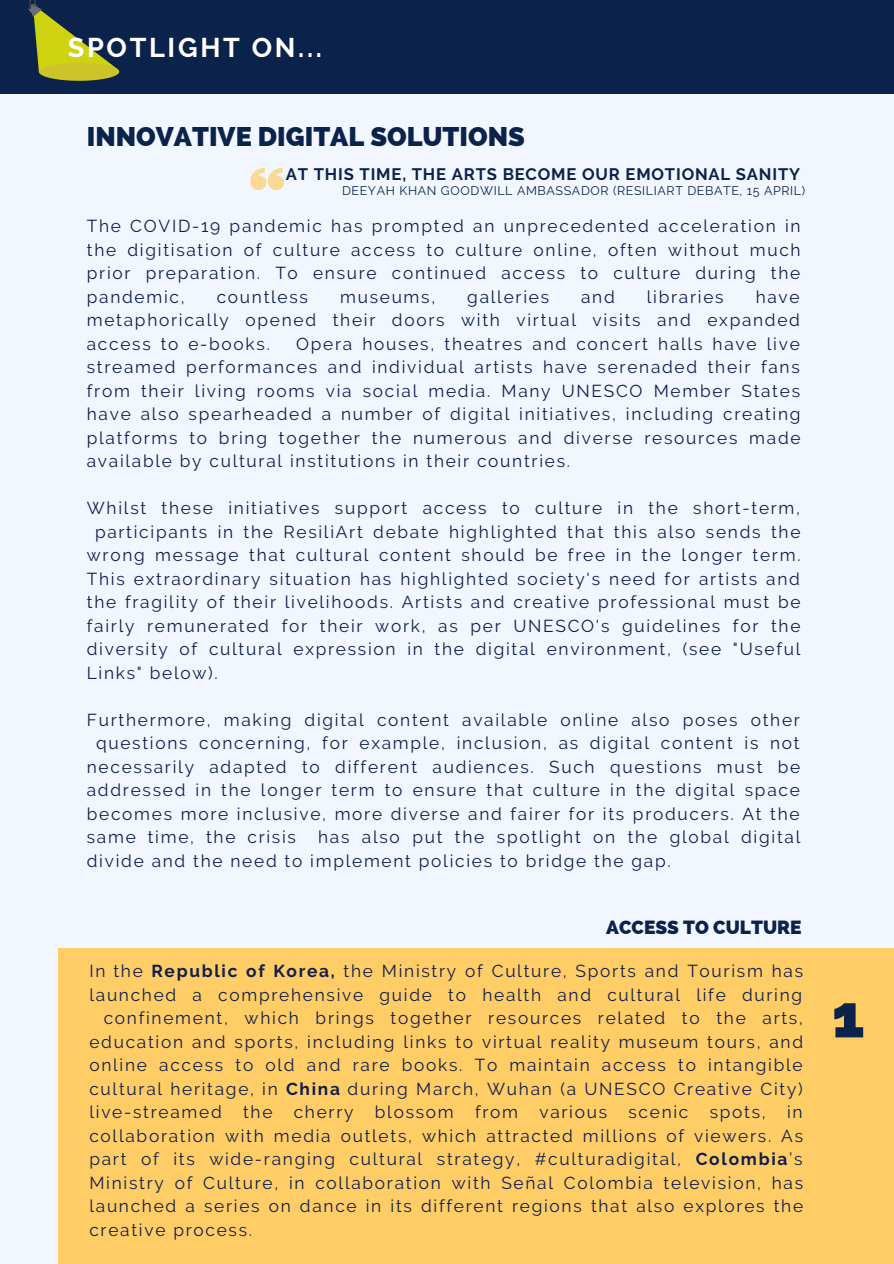
<style>
.page{position:relative;width:894px;height:1264px;background:#fff}
.page>*{position:absolute;margin:0;border:0;box-sizing:border-box;transform-origin:0 0}
.t1{font:800 59.85px "Raleway";color:#0b224b}
.t2{font:800 27px "Raleway";color:#0b224b}
.t3{font:700 27px "Raleway";letter-spacing:.1em;color:#fff}
.t4{font:800 19.05px "Raleway";color:#0b224b}
.t5{font:17.25px/23.5px "Raleway";letter-spacing:.1em;color:#101d4d;text-align:justify}
.t6{font:700 16.65px "Raleway";letter-spacing:.05em;color:#0b224b}
.t7{font:12.45px "Raleway";letter-spacing:.05em;color:#0b224b}
.s1{font-weight:700}
</style>
<div class="page">
<div style="left:0;top:0;width:893px;height:1263px;background:#f2f7ff"></div>
<div style="left:0;top:0;width:893px;height:93px;background:#0b224b"></div>
<div style="left:59px;top:948px;width:834px;height:315px;background:#fecd65"></div>
<svg style="left:28px;top:0;width:91px;height:81px"></svg>
<svg style="left:250px;top:167px;width:34px;height:23px"></svg>
<h2 class="t3" style="left:68px;top:31px;width:255px">SPOTLIGHT ON...</h2>
<h2 class="t2" style="left:87px;top:120px;width:439px">INNOVATIVE DIGITAL SOLUTIONS</h2>
<p class="t6" style="left:286px;top:164px;width:515px">AT THIS TIME, THE ARTS BECOME OUR EMOTIONAL SANITY</p>
<p class="t7" style="left:342px;top:183px;width:464px">DEEYAH KHAN GOODWILL AMBASSADOR (RESILIART DEBATE, 15 APRIL)</p>
<p class="t5" style="left:87px;top:214px;width:715px">The COVID-19 pandemic has prompted an unprecedented acceleration in the digitisation of culture access to culture online, often without much prior preparation. To ensure continued access to culture during the pandemic,</p>
<p class="t5" style="left:87px;top:285px;width:714px;text-indent:668px">have metaphorically opened their doors with virtual visits and expanded access to e-books.</p>
<p class="t5" style="left:217px;top:285px;width:93px">countless</p>
<p class="t5" style="left:340px;top:285px;width:97px">museums,</p>
<p class="t5" style="left:467px;top:285px;width:83px">galleries</p>
<p class="t5" style="left:581px;top:285px;width:35px">and</p>
<p class="t5" style="left:646px;top:285px;width:78px">libraries</p>
<p class="t5" style="left:87px;top:331px;width:715px;text-indent:209px">Opera houses, theatres and concert halls have live streamed performances and individual artists have serenaded their fans from their living rooms via social media. Many UNESCO Member States have also spearheaded a number of digital initiatives, including creating platforms to bring together the numerous and diverse resources made available by cultural institutions in their countries.</p>
<p class="t5" style="left:87px;top:496px;width:714px">Whilst these initiatives support access to culture in the short-term,</p>
<p class="t5" style="left:95px;top:519px;width:706px">participants in the ResiliArt debate highlighted that this also sends the</p>
<p class="t5" style="left:87px;top:543px;width:715px">wrong message that cultural content should be free in the longer term.</p>
<p class="t5" style="left:87px;top:566px;width:714px">This extraordinary situation has highlighted society's need for artists and</p>
<p class="t5" style="left:87px;top:590px;width:715px">the fragility of their livelihoods. Artists and creative professional must be</p>
<p class="t5" style="left:87px;top:613px;width:715px">fairly remunerated for their work, as per UNESCO's guidelines for the</p>
<p class="t5" style="left:87px;top:637px;width:715px">diversity of cultural expression in the digital environment, (see "Useful</p>
<p class="t5" style="left:87px;top:660px;width:132px">Links" below).</p>
<p class="t5" style="left:87px;top:707px;width:714px">Furthermore, making digital content available online also poses other</p>
<p class="t5" style="left:96px;top:731px;width:705px">questions concerning, for example, inclusion, as digital content is not</p>
<p class="t5" style="left:87px;top:754px;width:714px">necessarily adapted to different audiences. Such questions must be</p>
<p class="t5" style="left:87px;top:778px;width:714px">addressed in the longer term to ensure that culture in the digital space</p>
<p class="t5" style="left:87px;top:801px;width:714px">becomes more inclusive, more diverse and fairer for its producers. At the</p>
<p class="t5" style="left:87px;top:825px;width:210px">same time, the crisis</p>
<p class="t5" style="left:87px;top:825px;width:714px;text-indent:231px">has also put the spotlight on the global digital divide and the need to implement policies to bridge the gap.</p>
<p class="t4" style="left:606px;top:915px;width:197px">ACCESS TO CULTURE</p>
<p class="t5" style="left:89px;top:959px;width:715px">In the <span class="s1">Republic of Korea,</span> the Ministry of Culture, Sports and Tourism has</p>
<p class="t5" style="left:89px;top:982px;width:714px">launched a comprehensive guide to health and cultural life during</p>
<p class="t5" style="left:104px;top:1006px;width:700px">confinement, which brings together resources related to the arts,</p>
<p class="t5" style="left:89px;top:1029px;width:715px">education and sports, including links to virtual reality museum tours, and</p>
<p class="t5" style="left:89px;top:1053px;width:714px">online access to old and rare books. To maintain access to intangible</p>
<p class="t5" style="left:89px;top:1076px;width:714px">cultural heritage, in <span class="s1">China</span> during March, Wuhan (a UNESCO Creative City)</p>
<p class="t5" style="left:89px;top:1100px;width:714px">live-streamed the cherry blossom from various scenic spots, in</p>
<p class="t5" style="left:89px;top:1123px;width:715px">collaboration with media outlets, which attracted millions of viewers. As</p>
<p class="t5" style="left:89px;top:1147px;width:714px">part of its wide-ranging cultural strategy, #culturadigital, <span class="s1">Colombia</span>’s</p>
<p class="t5" style="left:89px;top:1170px;width:715px">Ministry of Culture, in collaboration with Señal Colombia television, has</p>
<p class="t5" style="left:89px;top:1194px;width:715px">launched a series on dance in its different regions that also explores the</p>
<p class="t5" style="left:89px;top:1217px;width:164px">creative process.</p>
<h1 class="t1" style="left:831px;top:981px;width:34px">1</h1>
</div>
